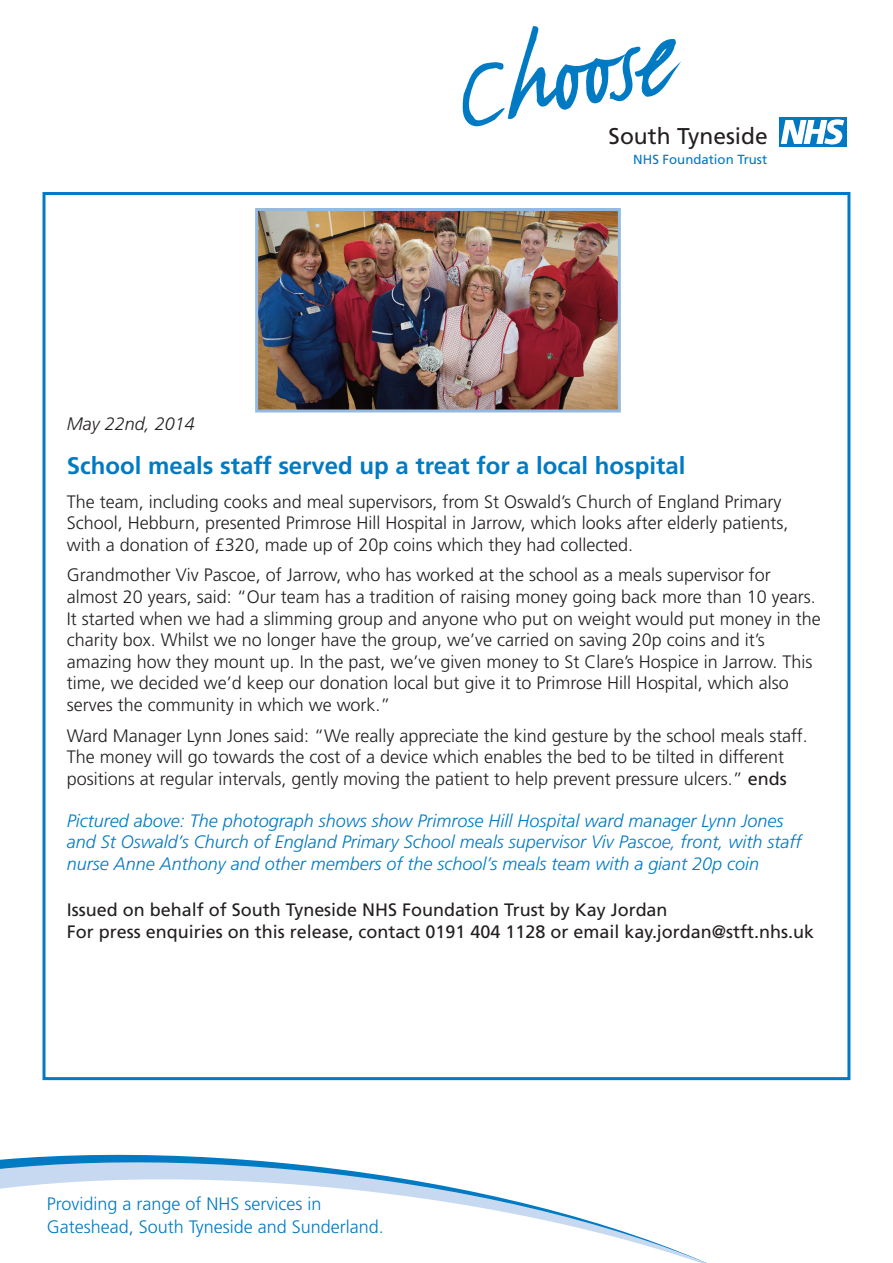
<style>
.page{position:relative;width:893px;height:1263px;background:#fff}
.page>*{position:absolute;margin:0;border:0;box-sizing:border-box;transform-origin:0 0}
.t1{font:700 24px "Frutiger";color:#007bc3}
.t2{font:22.8px "Frutiger";color:#231f20}
.t3{font:300 18px/21.6px "Frutiger";color:#231f20}
.t4{font:italic 300 18px/21.6px "Frutiger";color:#007bc3}
.t5{font:18px/21.6px "Frutiger";color:#231f20}
.t6{font:300 18px/22.5px "Frutiger";color:#007bc3}
.t7{font:italic 300 18px "Frutiger";color:#231f20}
.t8{font:13.2px "Frutiger";color:#0079c2}
.s1{font-weight:400}
</style>
<div class="page">
<svg style="left:0;top:1154px;width:707px;height:109px"></svg>
<img style="left:462px;top:26px;width:219px;height:101px">
<div style="left:578px;top:114px;width:280px;height:62px;background:#fff"></div>
<div style="left:779px;top:117px;width:67px;height:30px;background:#0079c2"></div>
<svg style="left:781px;top:119px;width:64px;height:26px"></svg>
<img style="left:259px;top:212px;width:358px;height:196px">
<div style="left:255px;top:208px;width:366px;height:204px;border:3px solid #94bae2"></div>
<p class="t2" style="left:609px;top:127px;width:161px">South Tyneside</p>
<p class="t8" style="left:633px;top:154px;width:135px">NHS Foundation Trust</p>
<p class="t7" style="left:67px;top:417px;width:129px">May 22nd, 2014</p>
<h1 class="t1" style="left:67px;top:456px;width:620px">School meals staff served up a treat for a local hospital</h1>
<p class="t3" style="left:67px;top:492px;width:723px">The team, including cooks and meal supervisors, from St Oswald’s Church of England Primary<br>School, Hebburn, presented Primrose Hill Hospital in Jarrow, which looks after elderly patients, with a donation of £320, made up of 20p coins which they had collected.</p>
<p class="t3" style="left:67px;top:566px;width:755px">Grandmother Viv Pascoe, of Jarrow, who has worked at the school as a meals supervisor for almost 20 years, said: “Our team has a tradition of raising money going back more than 10 years.<br>It started when we had a slimming group and anyone who put on weight would put money in the charity box. Whilst we no longer have the group, we’ve carried on saving 20p coins and it’s amazing how they mount up. In the past, we’ve given money to St Clare’s Hospice in Jarrow. This time, we decided we’d keep our donation local but give it to Primrose Hill Hospital, which also serves the community in which we work.”</p>
<p class="t3" style="left:67px;top:726px;width:742px">Ward Manager Lynn Jones said: “We really appreciate the kind gesture by the school meals staff.<br>The money will go towards the cost of a device which enables the bed to be tilted in different positions at regular intervals, gently moving the patient to help prevent pressure ulcers.” <span class="s1">ends</span></p>
<p class="t4" style="left:67px;top:811px;width:736px">Pictured above: The photograph shows show Primrose Hill Hospital ward manager Lynn Jones and St Oswald’s Church of England Primary School meals supervisor Viv Pascoe, front, with staff nurse Anne Anthony and other members of the school’s meals team with a giant 20p coin</p>
<p class="t5" style="left:67px;top:901px;width:749px">Issued on behalf of South Tyneside NHS Foundation Trust by Kay Jordan<br>For press enquiries on this release, contact 0191 404 1128 or email kay.jordan@stft.nhs.uk</p>
<p class="t6" style="left:47px;top:1194px;width:338px">Providing a range of NHS services in<br>Gateshead, South Tyneside and Sunderland.</p>
</div>
